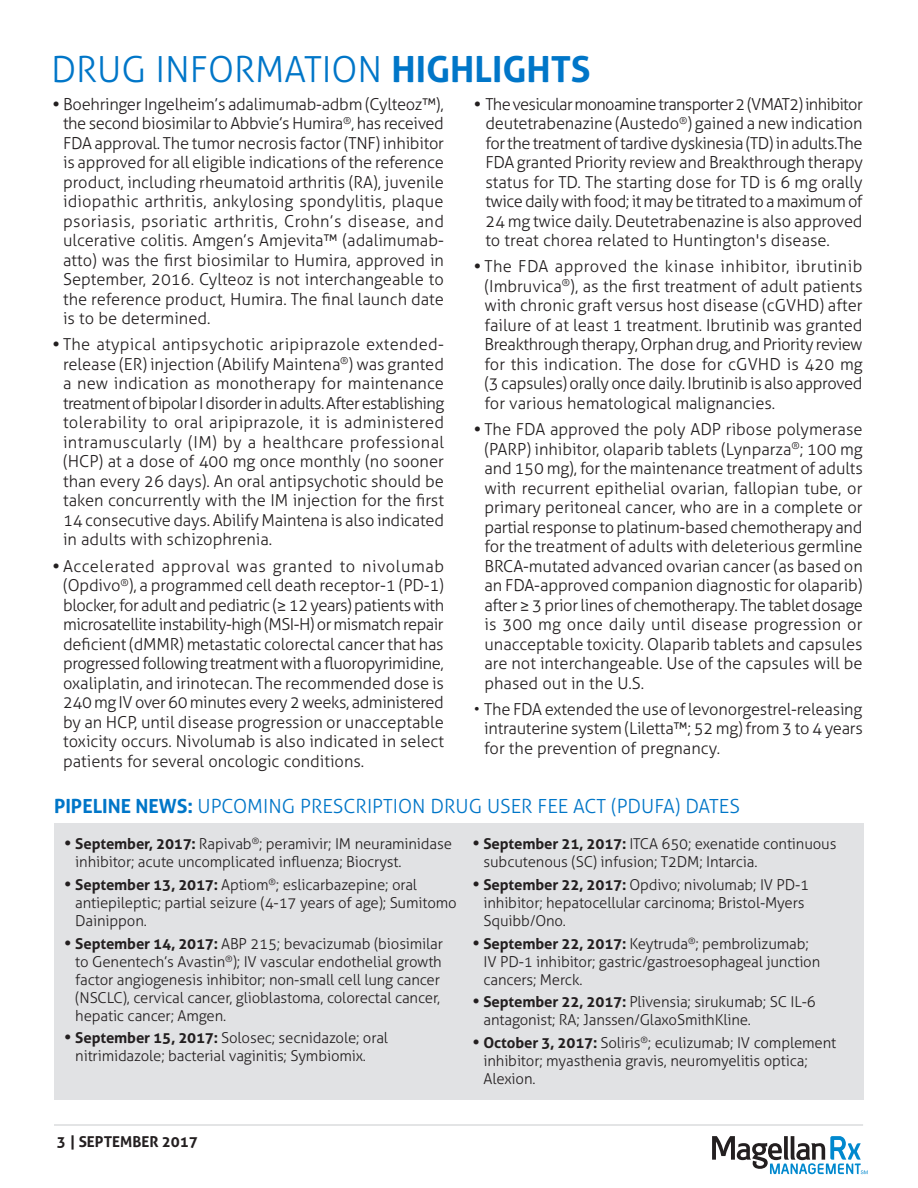
<style>
.page{position:relative;width:918px;height:1188px;background:#fff}
.page>*{position:absolute;margin:0;border:0;box-sizing:border-box;transform-origin:0 0}
.Basic_Body_Copy{font:300 36px "Aller";color:#0076c8}
.Basic_Body_Copy-2{font:300 19.5px "Aller";color:#0076c8}
.Basic_Body_Copy-3{font:300 16.5px/19.5px "Aller";color:#231f20;text-align:justify}
.Basic_Body_Copy-4{font:300 15px/18px "Aller";letter-spacing:-.01em;color:#231f20}
.t1{font:700 15px "Aller";color:#231f20}
.s1{font-weight:700}
.s2{font-weight:700;font-size:16.5px}
</style>
<div class="page">
<svg style="left:712px;top:1136px;width:156px;height:38px"></svg>
<hr style="left:54px;top:1125px;width:809px;height:1px;background:#c9cacc">
<div style="left:54px;top:823px;width:810px;height:276px;background:#e1e2e4"></div>
<p class="Basic_Body_Copy" style="left:51px;top:47px;width:541px">DRUG INFORMATION <span class="s1">HIGHLIGHTS</span></p>
<p class="Basic_Body_Copy-3" style="left:63px;top:94px;width:383px;text-indent:-11px"><span class="s1">•</span> Boehringer Ingelheim’s adalimumab-adbm (Cylteoz™), the second biosimilar to Abbvie’s Humira<sup>®</sup>, has received FDA approval. The tumor necrosis factor (TNF) inhibitor is approved for all eligible indications of the reference product, including rheumatoid arthritis (RA), juvenile idiopathic arthritis, ankylosing spondylitis, plaque psoriasis, psoriatic arthritis, Crohn’s disease, and ulcerative colitis. Amgen’s Amjevita™ (adalimumab&shy;atto) was the first biosimilar to Humira, approved in September, 2016. Cylteoz is not interchangeable to the reference product, Humira. The final launch date is to be determined.</p>
<p class="Basic_Body_Copy-3" style="left:63px;top:335px;width:383px;text-indent:-11px"><span class="s1">•</span> The atypical antipsychotic aripiprazole extended&shy;release (ER) injection (Abilify Maintena<sup>®</sup>) was granted a new indication as monotherapy for maintenance treatment of bipolar I disorder in adults. After establishing tolerability to oral aripiprazole, it is administered intramuscularly (IM) by a healthcare professional (HCP) at a dose of 400 mg once monthly (no sooner than every 26 days). An oral antipsychotic should be taken concurrently with the IM injection for the first 14 consecutive days. Abilify Maintena is also indicated in adults with schizophrenia.</p>
<p class="Basic_Body_Copy-3" style="left:63px;top:556px;width:383px;text-indent:-11px"><span class="s1">•</span> Accelerated approval was granted to nivolumab (Opdivo<sup>®</sup>), a programmed cell death receptor-1 (PD-1) blocker, for adult and pediatric (≥ 12 years) patients with microsatellite instability-high (MSI-H) or mismatch repair deficient (dMMR) metastatic colorectal cancer that has progressed following treatment with a fluoropyrimidine, oxaliplatin, and irinotecan. The recommended dose is 240 mg IV over 60 minutes every 2 weeks, administered by an HCP, until disease progression or unacceptable toxicity occurs. Nivolumab is also indicated in select patients for several oncologic conditions.</p>
<p class="Basic_Body_Copy-2" style="left:54px;top:794px;width:687px"><span class="s1">PIPELINE NEWS:</span> UPCOMING PRESCRIPTION DRUG USER FEE ACT (PDUFA) DATES</p>
<p class="Basic_Body_Copy-4" style="left:75px;top:835px;width:378px;text-indent:-11px"><span class="s2">•</span> <span class="s1">September, 2017:</span> Rapivab<sup>®</sup>; peramivir; IM neuraminidase inhibitor; acute uncomplicated influenza; Biocryst.</p>
<p class="Basic_Body_Copy-4" style="left:75px;top:876px;width:383px;text-indent:-11px"><span class="s2">•</span> <span class="s1">September 13, 2017:</span> Aptiom<sup>®</sup>; eslicarbazepine; oral antiepileptic; partial seizure (4-17 years of age); Sumitomo<br>Dainippon.</p>
<p class="Basic_Body_Copy-4" style="left:75px;top:934px;width:369px;text-indent:-11px"><span class="s2">•</span> <span class="s1">September 14, 2017:</span> ABP 215; bevacizumab (biosimilar to Genentech’s Avastin<sup>®</sup>); IV vascular endothelial growth factor angiogenesis inhibitor; non-small cell lung cancer (NSCLC), cervical cancer, glioblastoma, colorectal cancer, hepatic cancer; Amgen.</p>
<p class="Basic_Body_Copy-4" style="left:75px;top:1029px;width:314px;text-indent:-11px"><span class="s2">•</span> <span class="s1">September 15, 2017:</span> Solosec; secnidazole; oral nitrimidazole; bacterial vaginitis; Symbiomix.</p>
<p class="Basic_Body_Copy-3" style="left:485px;top:94px;width:379px;text-indent:-12px"><span class="s1">•</span> The vesicular monoamine transporter 2 (VMAT2) inhibitor deutetrabenazine (Austedo<sup>®</sup>) gained a new indication for the treatment of tardive dyskinesia (TD) in adults.The FDA granted Priority review and Breakthrough therapy status for TD. The starting dose for TD is 6 mg orally twice daily with food; it may be titrated to a maximum of 24 mg twice daily. Deutetrabenazine is also approved to treat chorea related to Huntington's disease.</p>
<p class="Basic_Body_Copy-3" style="left:484px;top:257px;width:380px;text-indent:-11px"><span class="s1">•</span> The FDA approved the kinase inhibitor, ibrutinib (Imbruvica<sup>®</sup>), as the first treatment of adult patients with chronic graft versus host disease (cGVHD) after failure of at least 1 treatment. Ibrutinib was granted Breakthrough therapy, Orphan drug, and Priority review for this indication. The dose for cGVHD is 420 mg (3 capsules) orally once daily. Ibrutinib is also approved for various hematological malignancies.</p>
<p class="Basic_Body_Copy-3" style="left:484px;top:420px;width:380px;text-indent:-11px"><span class="s1">•</span> The FDA approved the poly ADP ribose polymerase (PARP) inhibitor, olaparib tablets (Lynparza<sup>®</sup>; 100 mg and 150 mg), for the maintenance treatment of adults with recurrent epithelial ovarian, fallopian tube, or primary peritoneal cancer, who are in a complete or partial response to platinum-based chemotherapy and for the treatment of adults with deleterious germline BRCA-mutated advanced ovarian cancer (as based on an FDA-approved companion diagnostic for olaparib) after ≥ 3 prior lines of chemotherapy. The tablet dosage is 300 mg once daily until disease progression or unacceptable toxicity. Olaparib tablets and capsules are not interchangeable. Use of the capsules will be phased out in the U.S.</p>
<p class="Basic_Body_Copy-3" style="left:484px;top:699px;width:380px;text-indent:-10px">• The FDA extended the use of levonorgestrel-releasing intrauterine system (Liletta™; 52 mg) from 3 to 4 years for the prevention of pregnancy.</p>
<p class="Basic_Body_Copy-4" style="left:484px;top:835px;width:354px;text-indent:-11px"><span class="s2">•</span> <span class="s1">September 21, 2017:</span> ITCA 650; exenatide continuous subcutenous (SC) infusion; T2DM; Intarcia.</p>
<p class="Basic_Body_Copy-4" style="left:484px;top:876px;width:327px;text-indent:-11px"><span class="s2">•</span> <span class="s1">September 22, 2017:</span> Opdivo; nivolumab; IV PD-1 inhibitor; hepatocellular carcinoma; Bristol-Myers<br>Squibb/Ono.</p>
<p class="Basic_Body_Copy-4" style="left:484px;top:934px;width:338px;text-indent:-11px"><span class="s2">•</span> <span class="s1">September 22, 2017:</span> Keytruda<sup>®</sup>; pembrolizumab;<br>IV PD-1 inhibitor; gastric/gastroesophageal junction cancers; Merck.</p>
<p class="Basic_Body_Copy-4" style="left:484px;top:993px;width:334px;text-indent:-11px"><span class="s2">•</span> <span class="s1">September 22, 2017:</span> Plivensia; sirukumab; SC IL-6 antagonist; RA; Janssen/GlaxoSmithKline.</p>
<p class="Basic_Body_Copy-4" style="left:484px;top:1034px;width:354px;text-indent:-11px"><span class="s2">•</span> <span class="s1">October 3, 2017:</span> Soliris<sup>®</sup>; eculizumab; IV complement inhibitor; myasthenia gravis, neuromyelitis optica;<br>Alexion.</p>
<p class="t1" style="left:57px;top:1132px;width:143px">3 | SEPTEMBER 2017</p>
</div>
